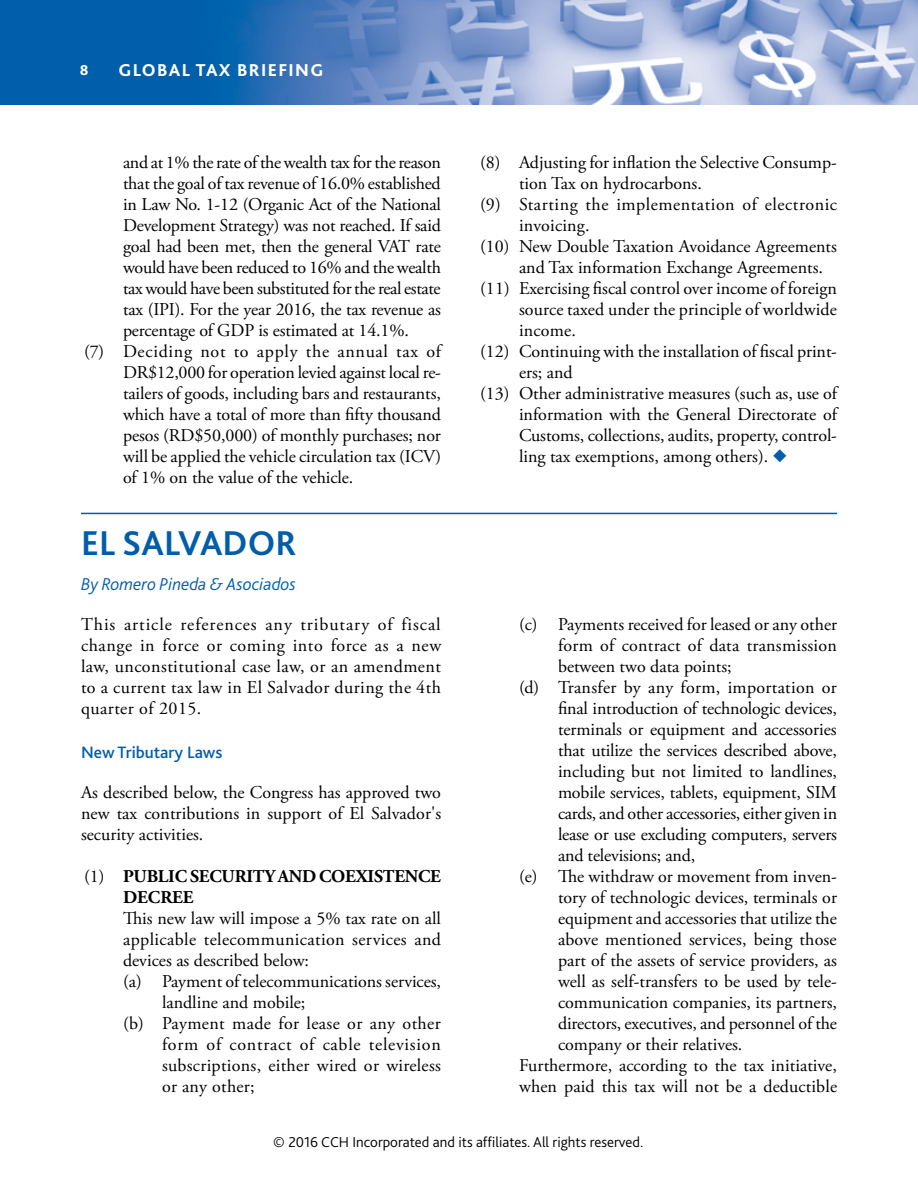
<style>
.page{position:relative;width:918px;height:1188px;background:#fff}
.page>*{position:absolute;margin:0;border:0;box-sizing:border-box;transform-origin:0 0}
.H1_A_i{font:700 36px "Bliss 2";color:#005daa}
.Bullet_A_i_n{font:18px/21px "Adobe Garamond Pro";color:#000;text-align:justify}
.Bullet_A_ii_n{font:18px/21px "Adobe Garamond Pro";color:#000;text-align:justify}
.BODY_A{font:18px/21px "Adobe Garamond Pro";letter-spacing:.015em;color:#000;text-align:justify}
.Bullet_A_i_n-2{font:18px/21px "Adobe Garamond Pro";letter-spacing:.03em;color:#000}
.Bullet_A_i_n-3{font:700 18px/21px "Adobe Garamond Pro";letter-spacing:-.01em;color:#000}
.Byline_A{font:italic 300 18px "Bliss 2";color:#005daa}
.t1{font:800 18px "Bliss 2";letter-spacing:.075em;color:#fff}
.H2_A{font:500 17.25px "Bliss 2";color:#005daa}
.t2{font:300 15px "Bliss 2";color:#000}
.t3{font:800 15px "Bliss 2";color:#fff}
.s1{font-weight:400}
.s2{color:#005daa}
</style>
<div class="page">
<img style="left:0;top:0;width:918px;height:105px">
<hr style="left:81px;top:513px;width:756px;height:1px;background:#005daa">
<p class="t3" style="left:80px;top:61px;width:10px">8</p>
<p class="t1" style="left:118px;top:59px;width:206px">GLOBAL TAX BRIEFING</p>
<p class="Bullet_A_i_n" style="left:123px;top:152px;width:320px">and at 1% the rate of the wealth tax for the reason that the goal of tax revenue of 16.0% established in Law No. 1-12 (Organic Act of the National Development Strategy) was not reached. If said goal had been met, then the general VAT rate would have been reduced to 16% and the wealth tax would have been substituted for the real estate tax (IPI). For the year 2016, the tax revenue as percentage of GDP is estimated at 14.1%.</p>
<p class="Bullet_A_i_n" style="left:123px;top:341px;width:320px;text-indent:-39px">(7) Deciding not to apply the annual tax of DR$12,000 for operation levied against local re&shy;tailers of goods, including bars and restaurants, which have a total of more than fifty thousand pesos (RD$50,000) of monthly purchases; nor will be applied the vehicle circulation tax (ICV) of 1% on the value of the vehicle.</p>
<p class="H1_A_i" style="left:81px;top:520px;width:217px">EL SALVADOR</p>
<p class="Byline_A" style="left:81px;top:573px;width:216px">By Romero Pineda &amp; Asociados</p>
<p class="BODY_A" style="left:81px;top:614px;width:362px">This article references any tributary of fiscal change in force or coming into force as a new law, unconstitutional case law, or an amendment to a current tax law in El Salvador during the 4th quarter of 2015.</p>
<p class="H2_A" style="left:81px;top:741px;width:143px">New Tributary Laws</p>
<p class="BODY_A" style="left:81px;top:782px;width:362px">As described below, the Congress has approved two new tax contributions in support of El Salvador's security activities.</p>
<p class="Bullet_A_i_n-3" style="left:123px;top:866px;width:319px;text-indent:-39px"><span class="s1">(1)</span> PUBLIC SECURITY AND COEXISTENCE<br>DECREE</p>
<p class="Bullet_A_i_n" style="left:123px;top:908px;width:320px">This new law will impose a 5% tax rate on all applicable telecommunication services and devices as described below:</p>
<p class="Bullet_A_ii_n" style="left:162px;top:971px;width:281px;text-indent:-39px">(a) Payment of telecommunications services, landline and mobile;</p>
<p class="Bullet_A_ii_n" style="left:162px;top:1013px;width:280px;text-indent:-39px">(b) Payment made for lease or any other form of contract of cable television subscriptions, either wired or wireless or any other;</p>
<p class="Bullet_A_i_n" style="left:519px;top:152px;width:320px;text-indent:-39px">(8) Adjusting for inflation the Selective Consump&shy;tion Tax on hydrocarbons.</p>
<p class="Bullet_A_i_n-2" style="left:519px;top:194px;width:320px;text-indent:-39px">(9) Starting the implementation of electronic invoicing.</p>
<p class="Bullet_A_i_n" style="left:519px;top:236px;width:320px;text-indent:-39px">(10) New Double Taxation Avoidance Agreements and Tax information Exchange Agreements.</p>
<p class="Bullet_A_i_n" style="left:519px;top:278px;width:319px;text-indent:-39px">(11) Exercising fiscal control over income of foreign source taxed under the principle of worldwide income.</p>
<p class="Bullet_A_i_n" style="left:519px;top:341px;width:320px;text-indent:-39px">(12) Continuing with the installation of fiscal print&shy;ers; and</p>
<p class="Bullet_A_i_n" style="left:519px;top:383px;width:320px;text-indent:-39px">(13) Other administrative measures (such as, use of information with the General Directorate of Customs, collections, audits, property, control&shy;ling tax exemptions, among others). <span class="s2">◆</span></p>
<p class="Bullet_A_ii_n" style="left:558px;top:614px;width:281px;text-indent:-39px">(c) Payments received for leased or any other form of contract of data transmission between two data points;</p>
<p class="Bullet_A_ii_n" style="left:558px;top:677px;width:281px;text-indent:-39px">(d) Transfer by any form, importation or final introduction of technologic devices, terminals or equipment and accessories that utilize the services described above, including but not limited to landlines, mobile services, tablets, equipment, SIM cards, and other accessories, either given in lease or use excluding computers, servers and televisions; and,</p>
<p class="Bullet_A_ii_n" style="left:558px;top:866px;width:281px;text-indent:-39px">(e) The withdraw or movement from inven&shy;tory of technologic devices, terminals or equipment and accessories that utilize the above mentioned services, being those part of the assets of service providers, as well as self-transfers to be used by tele&shy;communication companies, its partners, directors, executives, and personnel of the company or their relatives.</p>
<p class="Bullet_A_i_n" style="left:519px;top:1055px;width:320px">Furthermore, according to the tax initiative, when paid this tax will not be a deductible</p>
<p class="t2" style="left:273px;top:1133px;width:371px">© 2016 CCH Incorporated and its affiliates. All rights reserved.</p>
</div>
